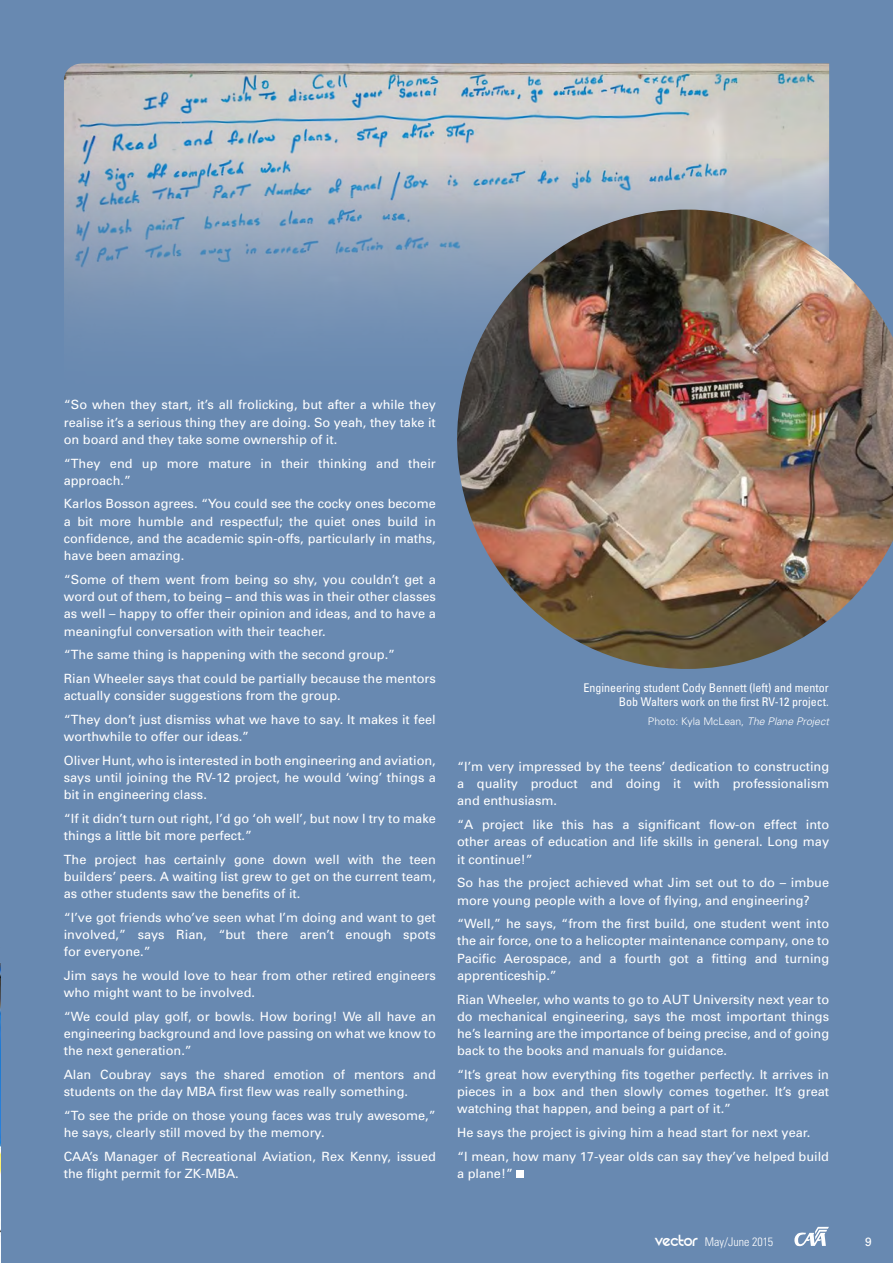
<style>
.page{position:relative;width:893px;height:1263px;background:#6889b1}
.page>*{position:absolute;margin:0;border:0;box-sizing:border-box;transform-origin:0 0}
.t1{font:12.75px/17.2px "Univers";color:#fff}
.t2{font:condensed 12px/13.5px "Univers";color:#fff;text-align:right}
.t3{font:300 condensed 12px "Univers";color:#fff}
.t4{font:12px "Univers";color:#fff}
.t5{font:300 10.5px "Univers";color:#fff}
.s1{font-style:italic}
.s2{font-family:"REZ";font-weight:400;font-stretch:normal;font-size:18px}
</style>
<div class="page">
<img style="left:0;top:963px;width:1px;height:300px">
<img style="left:64px;top:63px;width:765px;height:268px">
<img style="left:457px;top:210px;width:436px;height:459px">
<div style="left:517px;top:1170px;width:7px;height:8px;background:#fff"></div>
<svg style="left:794px;top:1227px;width:35px;height:19px"></svg>
<p class="t1" style="left:64px;top:396px;width:374px;text-align:justify">“So when they start, it’s all frolicking, but after a while they realise it’s a serious thing they are doing. So yeah, they take it on board and they take some ownership of it.</p>
<p class="t1" style="left:64px;top:454px;width:374px">“They end up more mature in their thinking and their approach.”</p>
<p class="t1" style="left:64px;top:495px;width:374px;text-align:justify">Karlos Bosson agrees. “You could see the cocky ones become a bit more humble and respectful; the quiet ones build in confidence, and the academic spin-offs, particularly in maths, have been amazing.</p>
<p class="t1" style="left:64px;top:570px;width:374px;text-align:justify">“Some of them went from being so shy, you couldn’t get a word out of them, to being – and this was in their other classes as well – happy to offer their opinion and ideas, and to have a meaningful conversation with their teacher.</p>
<p class="t1" style="left:64px;top:643px;width:374px;line-height:23.7px">“The same thing is happening with the second group.”<br>Rian Wheeler says that could be partially because the mentors</p>
<p class="t1" style="left:64px;top:683px;width:374px;line-height:23.7px">actually consider suggestions from the group.<br>“They don’t just dismiss what we have to say. It makes it feel</p>
<p class="t1" style="left:64px;top:724px;width:374px;line-height:23.7px">worthwhile to offer our ideas.”<br>Oliver Hunt, who is interested in both engineering and aviation,</p>
<p class="t1" style="left:64px;top:768px;width:374px">says until joining the RV-12 project, he would ‘wing’ things a bit in engineering class.</p>
<p class="t1" style="left:64px;top:809px;width:374px">“If it didn’t turn out right, I’d go ‘oh well’, but now I try to make things a little bit more perfect.”</p>
<p class="t1" style="left:64px;top:850px;width:374px;text-align:justify">The project has certainly gone down well with the teen builders’ peers. A waiting list grew to get on the current team, as other students saw the benefits of it.</p>
<p class="t1" style="left:64px;top:908px;width:374px;text-align:justify">“I’ve got friends who’ve seen what I’m doing and want to get involved,” says Rian, “but there aren’t enough spots for everyone.”</p>
<p class="t1" style="left:64px;top:966px;width:374px">Jim says he would love to hear from other retired engineers who might want to be involved.</p>
<p class="t1" style="left:64px;top:1007px;width:374px;text-align:justify">“We could play golf, or bowls. How boring! We all have an engineering background and love passing on what we know to the next generation.”</p>
<p class="t1" style="left:64px;top:1065px;width:374px">Alan Coubray says the shared emotion of mentors and students on the day MBA first flew was really something.</p>
<p class="t1" style="left:64px;top:1106px;width:374px">“To see the pride on those young faces was truly awesome,” he says, clearly still moved by the memory.</p>
<p class="t1" style="left:64px;top:1147px;width:374px">CAA’s Manager of Recreational Aviation, Rex Kenny, issued the flight permit for ZK-MBA.</p>
<p class="t2" style="left:583px;top:681px;width:247px">Engineering student Cody Bennett (left) and mentor<br>Bob Walters work on the first RV-12 project.</p>
<p class="t5" style="left:648px;top:715px;width:182px">Photo: Kyla McLean, <span class="s1">The Plane Project</span></p>
<p class="t1" style="left:457px;top:758px;width:373px;text-align:justify">“I’m very impressed by the teens’ dedication to constructing a quality product and doing it with professionalism and enthusiasm.</p>
<p class="t1" style="left:457px;top:816px;width:373px;text-align:justify">“A project like this has a significant flow-on effect into other areas of education and life skills in general. Long may it continue!”</p>
<p class="t1" style="left:457px;top:874px;width:373px">So has the project achieved what Jim set out to do – imbue more young people with a love of flying, and engineering?</p>
<p class="t1" style="left:457px;top:915px;width:374px;text-align:justify">“Well,” he says, “from the first build, one student went into the air force, one to a helicopter maintenance company, one to Pacific Aerospace, and a fourth got a fitting and turning apprenticeship.”</p>
<p class="t1" style="left:457px;top:990px;width:374px;text-align:justify">Rian Wheeler, who wants to go to AUT University next year to do mechanical engineering, says the most important things he’s learning are the importance of being precise, and of going back to the books and manuals for guidance.</p>
<p class="t1" style="left:457px;top:1065px;width:373px;text-align:justify">“It’s great how everything fits together perfectly. It arrives in pieces in a box and then slowly comes together. It’s great watching that happen, and being a part of it.”</p>
<p class="t1" style="left:457px;top:1120px;width:373px;line-height:23.7px">He says the project is giving him a head start for next year.<br>“I mean, how many 17-year olds can say they’ve helped build</p>
<p class="t1" style="left:457px;top:1164px;width:57px">a plane!”</p>
<p class="t3" style="left:655px;top:1235px;width:120px"><span class="s2">vector</span> May/June 2015</p>
<p class="t4" style="left:865px;top:1234px;width:8px">9</p>
</div>
